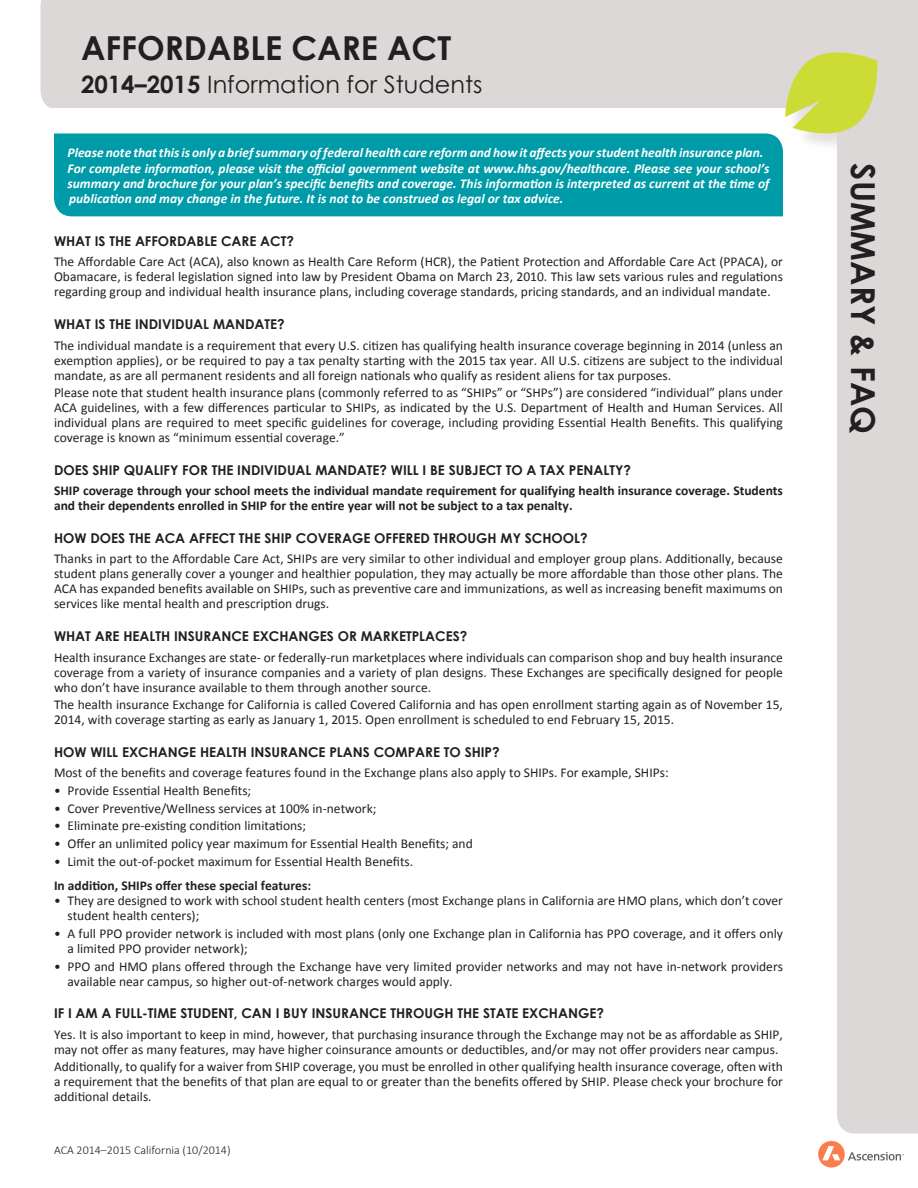
<style>
.page{position:relative;width:918px;height:1188px;background:#fff}
.page>*{position:absolute;margin:0;border:0;box-sizing:border-box;transform-origin:0 0}
.t1{font:700 33px "Century Gothic";color:#231f20}
.t2{font:24px "Century Gothic";color:#231f20}
.Body_Text{font:13.5px/15px "Calibri";color:#231f20;text-align:justify}
.Body_Text-2{font:italic 700 13.5px/15.3px "Calibri";color:#fff}
.Header1{font:700 13.5px "Century Gothic";color:#231f20}
.Body_text_bold{font:700 13.5px/15px "Calibri";color:#231f20}
.Sub-Heading--Bold{font:700 13.5px "Calibri";color:#231f20}
.t3{font:300 12px "Calibri";color:#231f20}
.s1{font-weight:700}
</style>
<div class="page">
<div style="left:837px;top:147px;width:81px;height:987px;background:#dcd8d7"></div>
<div style="left:40px;top:0;width:727px;height:108px;background:#dcd8d7"></div>
<svg style="left:818px;top:1141px;width:27px;height:27px"></svg>
<svg style="left:822px;top:1146px;width:18px;height:14px"></svg>
<svg style="left:848px;top:1152px;width:56px;height:9px"></svg>
<div style="left:788px;top:55px;width:108px;height:97px;background:#dcd8d7;opacity:.75"></div>
<svg style="left:767px;top:0;width:151px;height:147px"></svg>
<div style="left:54px;top:134px;width:729px;height:82px;background:#009ba8"></div>
<p class="t1" style="left:81px;top:23px;width:372px">AFFORDABLE CARE ACT</p>
<p class="t2" style="left:81px;top:67px;width:403px"><span class="s1">2014–2015</span> Information for Students</p>
<p class="Body_Text-2" style="left:68px;top:145px;width:703px">Please note that this is only a brief summary of federal health care reform and how it affects your student health insurance plan.<br>For complete information, please visit the official government website at www.hhs.gov/healthcare. Please see your school’s summary and brochure for your plan’s specific benefits and coverage. This information is interpreted as current at the time of publication and may change in the future. It is not to be construed as legal or tax advice.</p>
<p class="Header1" style="left:54px;top:231px;width:242px">WHAT IS THE AFFORDABLE CARE ACT?</p>
<p class="Body_Text" style="left:54px;top:254px;width:730px">The Affordable Care Act (ACA), also known as Health Care Reform (HCR), the Patient Protection and Affordable Care Act (PPACA), or Obamacare, is federal legislation signed into law by President Obama on March 23, 2010. This law sets various rules and regulations regarding group and individual health insurance plans, including coverage standards, pricing standards, and an individual mandate.</p>
<p class="Header1" style="left:54px;top:314px;width:232px">WHAT IS THE INDIVIDUAL MANDATE?</p>
<p class="Body_Text" style="left:54px;top:338px;width:730px">The individual mandate is a requirement that every U.S. citizen has qualifying health insurance coverage beginning in 2014 (unless an exemption applies), or be required to pay a tax penalty starting with the 2015 tax year. All U.S. citizens are subject to the individual mandate, as are all permanent residents and all foreign nationals who qualify as resident aliens for tax purposes.</p>
<p class="Body_Text" style="left:54px;top:385px;width:730px">Please note that student health insurance plans (commonly referred to as “SHIPs” or “SHPs”) are considered “individual” plans under ACA guidelines, with a few differences particular to SHIPs, as indicated by the U.S. Department of Health and Human Services. All individual plans are required to meet specific guidelines for coverage, including providing Essential Health Benefits. This qualifying coverage is known as “minimum essential coverage.”</p>
<p class="Header1" style="left:54px;top:460px;width:578px">DOES SHIP QUALIFY FOR THE INDIVIDUAL MANDATE? WILL I BE SUBJECT TO A TAX PENALTY?</p>
<p class="Body_text_bold" style="left:54px;top:483px;width:731px">SHIP coverage through your school meets the individual mandate requirement for qualifying health insurance coverage. Students and their dependents enrolled in SHIP for the entire year will not be subject to a tax penalty.</p>
<p class="Header1" style="left:54px;top:528px;width:535px">HOW DOES THE ACA AFFECT THE SHIP COVERAGE OFFERED THROUGH MY SCHOOL?</p>
<p class="Body_Text" style="left:54px;top:551px;width:730px">Thanks in part to the Affordable Care Act, SHIPs are very similar to other individual and employer group plans. Additionally, because student plans generally cover a younger and healthier population, they may actually be more affordable than those other plans. The ACA has expanded benefits available on SHIPs, such as preventive care and immunizations, as well as increasing benefit maximums on services like mental health and prescription drugs.</p>
<p class="Header1" style="left:54px;top:626px;width:415px">WHAT ARE HEALTH INSURANCE EXCHANGES OR MARKETPLACES?</p>
<p class="Body_Text" style="left:54px;top:650px;width:730px">Health insurance Exchanges are state- or federally-run marketplaces where individuals can comparison shop and buy health insurance coverage from a variety of insurance companies and a variety of plan designs. These Exchanges are specifically designed for people who don’t have insurance available to them through another source.</p>
<p class="Body_Text" style="left:54px;top:697px;width:731px">The health insurance Exchange for California is called Covered California and has open enrollment starting again as of November 15,<br>2014, with coverage starting as early as January 1, 2015. Open enrollment is scheduled to end February 15, 2015.</p>
<p class="Header1" style="left:54px;top:742px;width:447px">HOW WILL EXCHANGE HEALTH INSURANCE PLANS COMPARE TO SHIP?</p>
<p class="Body_Text" style="left:54px;top:765px;width:616px">Most of the benefits and coverage features found in the Exchange plans also apply to SHIPs. For example, SHIPs:</p>
<p class="Body_Text" style="left:54px;top:783px;width:199px">• Provide Essential Health Benefits;</p>
<p class="Body_Text" style="left:54px;top:801px;width:324px">• Cover Preventive/Wellness services at 100% in-network;</p>
<p class="Body_Text" style="left:54px;top:818px;width:254px">• Eliminate pre-existing condition limitations;</p>
<p class="Body_Text" style="left:54px;top:836px;width:420px">• Offer an unlimited policy year maximum for Essential Health Benefits; and</p>
<p class="Body_Text" style="left:54px;top:854px;width:361px">• Limit the out-of-pocket maximum for Essential Health Benefits.</p>
<p class="Sub-Heading--Bold" style="left:54px;top:877px;width:259px">In addition, SHIPs offer these special features:</p>
<p class="Body_Text" style="left:68px;top:893px;width:717px;text-indent:-14px">• They are designed to work with school student health centers (most Exchange plans in California are HMO plans, which don’t cover student health centers);</p>
<p class="Body_Text" style="left:68px;top:926px;width:717px;text-indent:-14px">• A full PPO provider network is included with most plans (only one Exchange plan in California has PPO coverage, and it offers only a limited PPO provider network);</p>
<p class="Body_Text" style="left:68px;top:959px;width:717px;text-indent:-14px">• PPO and HMO plans offered through the Exchange have very limited provider networks and may not have in-network providers available near campus, so higher out-of-network charges would apply.</p>
<p class="Header1" style="left:54px;top:1003px;width:551px">IF I AM A FULL-TIME STUDENT, CAN I BUY INSURANCE THROUGH THE STATE EXCHANGE?</p>
<p class="Body_Text" style="left:54px;top:1027px;width:731px">Yes. It is also important to keep in mind, however, that purchasing insurance through the Exchange may not be as affordable as SHIP, may not offer as many features, may have higher coinsurance amounts or deductibles, and/or may not offer providers near campus.</p>
<p class="Body_Text" style="left:54px;top:1060px;width:730px">Additionally, to qualify for a waiver from SHIP coverage, you must be enrolled in other qualifying health insurance coverage, often with a requirement that the benefits of that plan are equal to or greater than the benefits offered by SHIP. Please check your brochure for additional details.</p>
<p class="t3" style="left:54px;top:1143px;width:178px">ACA 2014–2015 California (10/2014)</p>
<h1 class="t1" style="left:888px;top:163px;width:272px;rotate:90deg">SUMMARY &amp; FAQ</h1>
</div>
